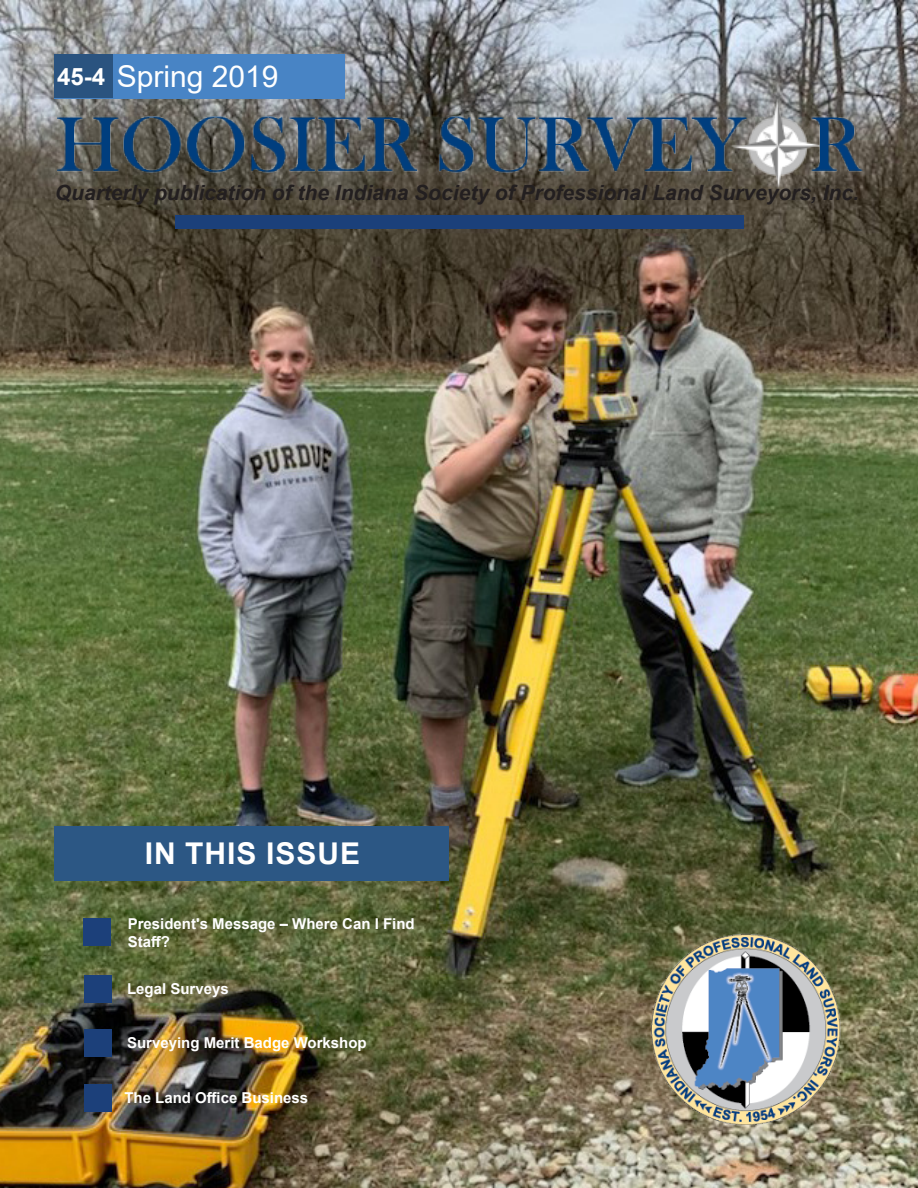
<style>
.page{position:relative;width:918px;height:1188px;background:#fff}
.page>*{position:absolute;margin:0;border:0;box-sizing:border-box;transform-origin:0 0}
.Cover-Subhead{font:700 30px "Arial";letter-spacing:.035em;color:#fff}
.t1{font:30px "Arial";color:#fff}
.t2{font:700 24px "Arial";color:#fff}
.Cover-Header{font:italic 700 21px "Arial";color:#231f20}
.Body{font:700 15px/18px "Arial";color:#fff}
</style>
<div class="page">
<img style="left:0;top:1px;width:918px;height:1187px">
<div style="left:54px;top:54px;width:290px;height:45px;background:#4884c5"></div>
<div style="left:54px;top:55px;width:58px;height:43px;background:#2a537f"></div>
<img style="left:57px;top:99px;width:805px;height:91px">
<div style="left:175px;top:215px;width:568px;height:14px;background:#1b407a"></div>
<img style="left:628px;top:914px;width:239px;height:220px">
<div style="left:55px;top:826px;width:394px;height:55px;background:#2c5784"></div>
<div style="left:83px;top:918px;width:27px;height:27px;background:#1c407a"></div>
<div style="left:84px;top:975px;width:27px;height:28px;background:#1c407a"></div>
<div style="left:84px;top:1029px;width:27px;height:28px;background:#1c407a"></div>
<div style="left:84px;top:1084px;width:27px;height:27px;background:#1c407a"></div>
<p class="t2" style="left:57px;top:60px;width:50px">45-4</p>
<p class="t1" style="left:117px;top:56px;width:163px">Spring 2019</p>
<p class="Cover-Header" style="left:55px;top:179px;width:806px">Quarterly publication of the Indiana Society of Professional Land Surveyors, Inc.</p>
<p class="Cover-Subhead" style="left:145px;top:832px;width:217px">IN THIS ISSUE</p>
<p class="Body" style="left:128px;top:915px;width:288px">President's Message – Where Can I Find<br>Staff?</p>
<p class="Body" style="left:127px;top:980px;width:103px">Legal Surveys</p>
<p class="Body" style="left:127px;top:1034px;width:241px">Surveying Merit Badge Workshop</p>
<p class="Body" style="left:124px;top:1089px;width:185px">The Land Office Business</p>
</div>
